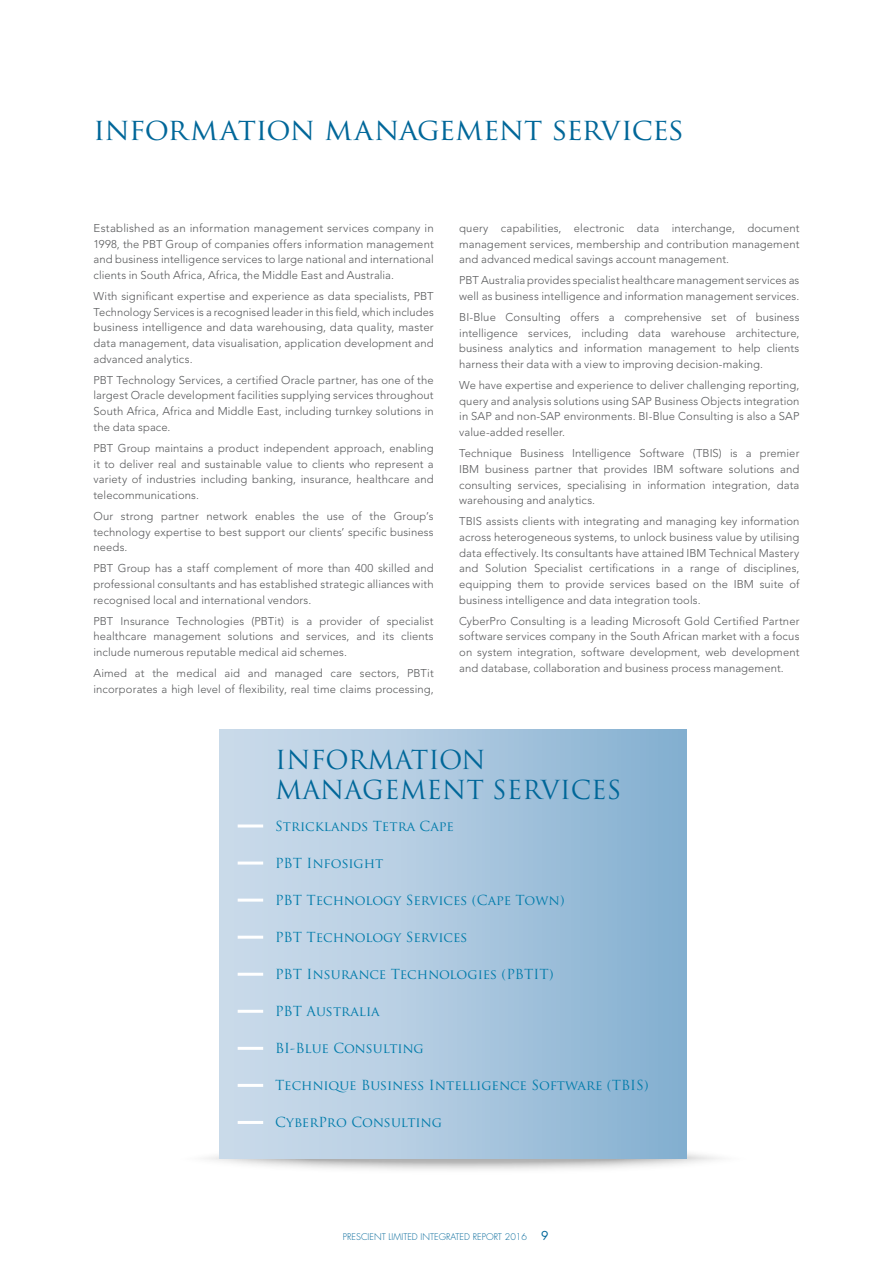
<style>
.page{position:relative;width:893px;height:1263px;background:#fff}
.page>*{position:absolute;margin:0;border:0;box-sizing:border-box;transform-origin:0 0}
.t1{font:30px "Trajan Pro";letter-spacing:-.02em;color:#006799}
.t2{font:25.5px/30.8px "Trajan Pro";color:#006799}
.t3{font:13.5px "Trajan Pro";color:#007baa}
.t4{font:300 11.25px/15.8px "Avenir LT Std";letter-spacing:.01em;color:#58595b;text-align:justify}
.t5{font:300 9px "Futura Std";color:#006799}
.s1{font-weight:400;font-size:12px}
</style>
<div class="page">
<svg style="left:168px;top:1140px;width:590px;height:40px"></svg>
<div style="left:219px;top:729px;width:467px;height:430px;background:linear-gradient(to right,#d1deec,#85b0d1)"></div>
<hr style="left:238px;top:1010px;width:25px;height:3px;background:#fff">
<hr style="left:238px;top:973px;width:25px;height:3px;background:#fff">
<hr style="left:238px;top:936px;width:25px;height:3px;background:#fff">
<hr style="left:238px;top:899px;width:25px;height:3px;background:#fff">
<hr style="left:238px;top:861px;width:25px;height:3px;background:#fff">
<hr style="left:238px;top:824px;width:25px;height:3px;background:#fff">
<hr style="left:238px;top:1047px;width:25px;height:3px;background:#fff">
<hr style="left:238px;top:1121px;width:25px;height:3px;background:#fff">
<hr style="left:238px;top:1084px;width:25px;height:3px;background:#fff">
<h1 class="t1" style="left:94px;top:110px;width:592px">information management services</h1>
<p class="t4" style="left:94px;top:220px;width:342px">Established as an information management services company in 1998, the PBT Group of companies offers information management and business intelligence services to large national and international clients in South Africa, Africa, the Middle East and Australia.</p>
<p class="t4" style="left:94px;top:288px;width:342px">With significant expertise and experience as data specialists, PBT Technology Services is a recognised leader in this field, which includes business intelligence and data warehousing, data quality, master data management, data visualisation, application development and advanced analytics.</p>
<p class="t4" style="left:94px;top:372px;width:342px">PBT Technology Services, a certified Oracle partner, has one of the largest Oracle development facilities supplying services throughout South Africa, Africa and Middle East, including turnkey solutions in the data space.</p>
<p class="t4" style="left:94px;top:440px;width:342px">PBT Group maintains a product independent approach, enabling it to deliver real and sustainable value to clients who represent a variety of industries including banking, insurance, healthcare and telecommunications.</p>
<p class="t4" style="left:94px;top:508px;width:342px">Our strong partner network enables the use of the Group’s technology expertise to best support our clients’ specific business needs.</p>
<p class="t4" style="left:94px;top:561px;width:342px">PBT Group has a staff complement of more than 400 skilled and professional consultants and has established strategic alliances with recognised local and international vendors.</p>
<p class="t4" style="left:94px;top:613px;width:342px">PBT Insurance Technologies (PBTit) is a provider of specialist healthcare management solutions and services, and its clients include numerous reputable medical aid schemes.</p>
<p class="t4" style="left:94px;top:665px;width:342px">Aimed at the medical aid and managed care sectors, PBTit incorporates a high level of flexibility, real time claims processing,</p>
<p class="t4" style="left:459px;top:220px;width:342px">query capabilities, electronic data interchange, document management services, membership and contribution management and advanced medical savings account management.</p>
<p class="t4" style="left:459px;top:272px;width:342px">PBT Australia provides specialist healthcare management services as well as business intelligence and information management services.</p>
<p class="t4" style="left:459px;top:309px;width:342px">BI-Blue Consulting offers a comprehensive set of business intelligence services, including data warehouse architecture, business analytics and information management to help clients harness their data with a view to improving decision-making.</p>
<p class="t4" style="left:459px;top:377px;width:342px">We have expertise and experience to deliver challenging reporting, query and analysis solutions using SAP Business Objects integration in SAP and non-SAP environments. BI-Blue Consulting is also a SAP value-added reseller.</p>
<p class="t4" style="left:459px;top:445px;width:342px">Technique Business Intelligence Software (TBIS) is a premier IBM business partner that provides IBM software solutions and consulting services, specialising in information integration, data warehousing and analytics.</p>
<p class="t4" style="left:459px;top:513px;width:342px">TBIS assists clients with integrating and managing key information across heterogeneous systems, to unlock business value by utilising data effectively. Its consultants have attained IBM Technical Mastery and Solution Specialist certifications in a range of disciplines, equipping them to provide services based on the IBM suite of business intelligence and data integration tools.</p>
<p class="t4" style="left:459px;top:613px;width:342px">CyberPro Consulting is a leading Microsoft Gold Certified Partner software services company in the South African market with a focus on system integration, software development, web development and database, collaboration and business process management.</p>
<h2 class="t2" style="left:275px;top:744px;width:139px">Information<br>Manage</h2>
<h2 class="t2" style="left:400px;top:774px;width:46px">ment</h2>
<h2 class="t2" style="left:492px;top:774px;width:17px">services</h2>
<p class="t3" style="left:275px;top:817px;width:180px">Stricklands Tetra Cape</p>
<p class="t3" style="left:275px;top:854px;width:110px">PBT Infosight</p>
<p class="t3" style="left:275px;top:891px;width:291px">PBT Technology Services (Cape Town)</p>
<p class="t3" style="left:275px;top:928px;width:194px">PBT Technology Services</p>
<p class="t3" style="left:275px;top:965px;width:280px">PBT Insurance Technologies (PBTIT)</p>
<p class="t3" style="left:275px;top:1002px;width:106px">PBT Australia</p>
<p class="t3" style="left:275px;top:1039px;width:150px">BI-Blue Consulting</p>
<p class="t3" style="left:275px;top:1076px;width:375px">Technique Business Intelligence Software (TBIS)</p>
<p class="t3" style="left:275px;top:1113px;width:168px">CyberPro Consulting</p>
<p class="t5" style="left:343px;top:1231px;width:207px">PRESCIENT LIMITED I NTEGRATED REPORT 2016 <span class="s1">9</span></p>
</div>
